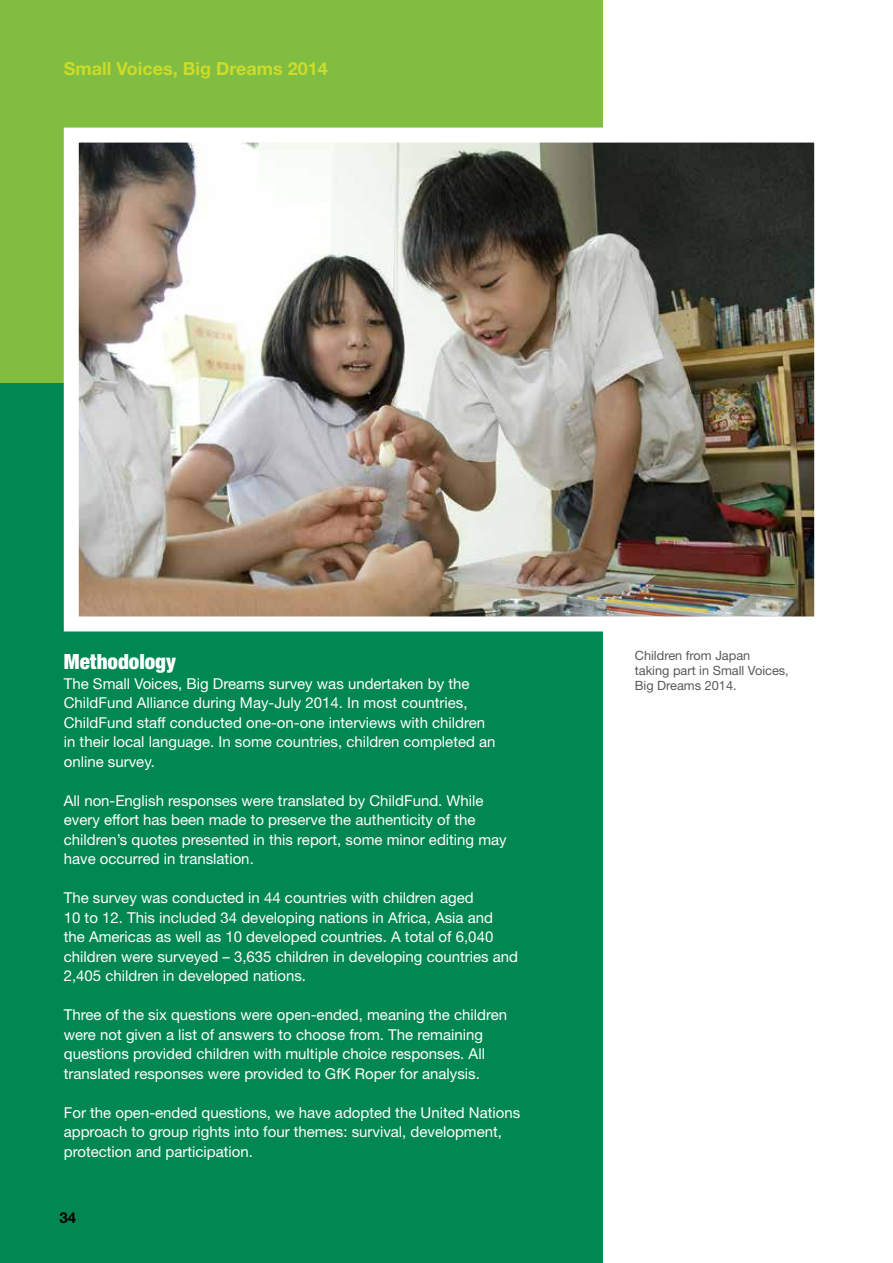
<style>
.page{position:relative;width:893px;height:1263px;background:#fff}
.page>*{position:absolute;margin:0;border:0;box-sizing:border-box;transform-origin:0 0}
.t1{font:900 condensed 21px "Helvetica Neue";color:#fff}
.t2{font:700 18px "Helvetica Neue LT Pro";color:#ccdc2a}
.t3{font:15px/19.5px "Helvetica Neue LT Pro";color:#fff}
.t4{font:700 15px "Helvetica Neue LT Pro";color:#000}
.t5{font:12.75px/15px "Helvetica Neue LT Pro";color:#58595b}
</style>
<div class="page">
<div style="left:0;top:131px;width:603px;height:1132px;background:#008752"></div>
<div style="left:0;top:0;width:603px;height:383px;background:#81bd41"></div>
<img style="left:80px;top:144px;width:733px;height:471px">
<div style="left:64px;top:128px;width:765px;height:503px;border:15px solid #fff"></div>
<p class="t2" style="left:64px;top:57px;width:265px">Small Voices, Big Dreams 2014</p>
<h1 class="t1" style="left:64px;top:649px;width:114px">Methodology</h1>
<p class="t3" style="left:64px;top:673px;width:433px">The Small Voices, Big Dreams survey was undertaken by the ChildFund Alliance during May-July 2014. In most countries, ChildFund staff conducted one-on-one interviews with children in their local language. In some countries, children completed an online survey.</p>
<p class="t3" style="left:64px;top:790px;width:444px">All non-English responses were translated by ChildFund. While every effort has been made to preserve the authenticity of the children’s quotes presented in this report, some minor editing may have occurred in translation.</p>
<p class="t3" style="left:64px;top:888px;width:456px">The survey was conducted in 44 countries with children aged<br>10 to 12. This included 34 developing nations in Africa, Asia and<br>the Americas as well as 10 developed countries. A total of 6,040 children were surveyed – 3,635 children in developing countries and 2,405 children in developed nations.</p>
<p class="t3" style="left:64px;top:1005px;width:445px">Three of the six questions were open-ended, meaning the children were not given a list of answers to choose from. The remaining questions provided children with multiple choice responses. All translated responses were provided to GfK Roper for analysis.</p>
<p class="t3" style="left:64px;top:1102px;width:458px">For the open-ended questions, we have adopted the United Nations approach to group rights into four themes: survival, development, protection and participation.</p>
<p class="t4" style="left:60px;top:1208px;width:18px">34</p>
<p class="t5" style="left:635px;top:648px;width:155px">Children from Japan<br>taking part in Small Voices,<br>Big Dreams 2014.</p>
</div>
